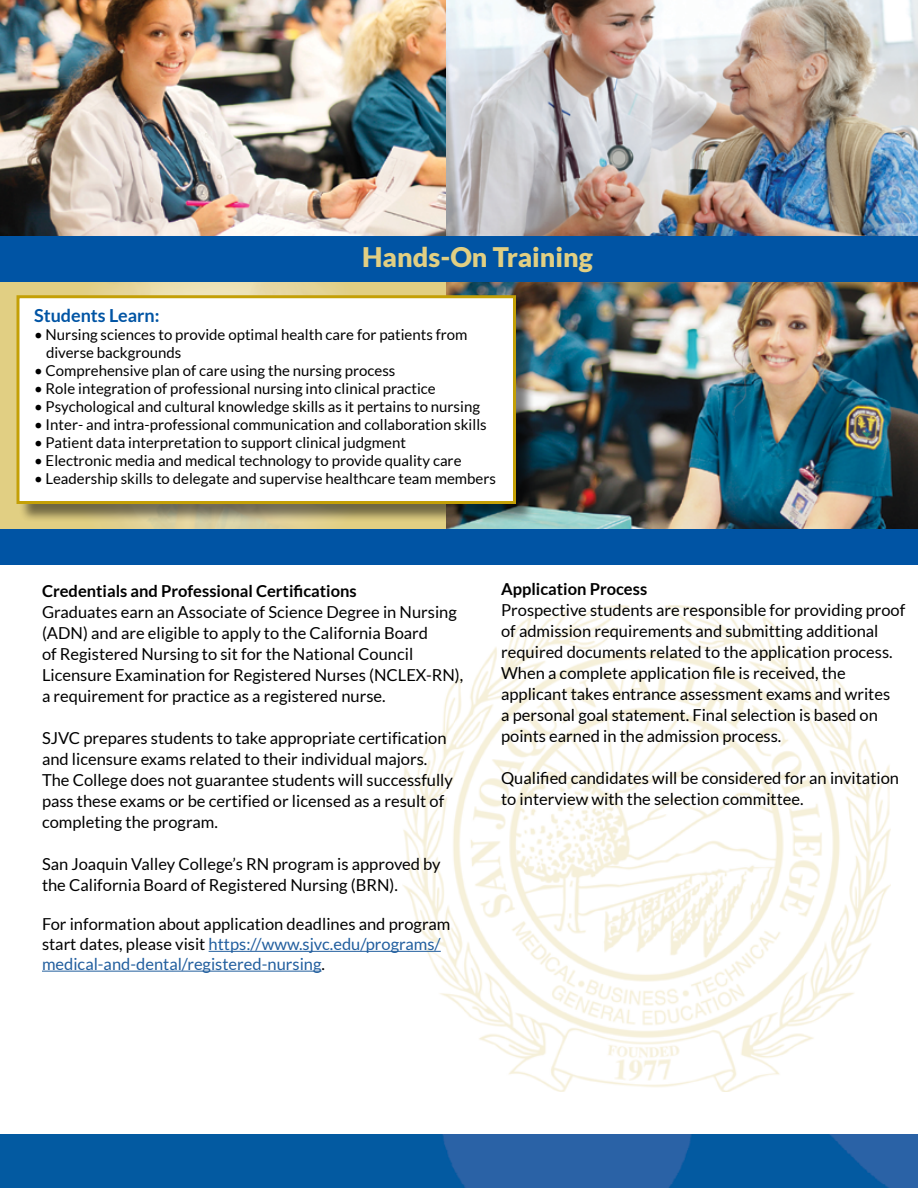
<style>
.page{position:relative;width:918px;height:1188px;background:#fff}
.page>*{position:absolute;margin:0;border:0;box-sizing:border-box;transform-origin:0 0}
.t1{font:900 27px "Lato";color:#e1cf83}
.t2{font:700 18px "Lato";color:#0054a4}
.t3{font:16.5px/21px "Lato";color:#000}
.t4{font:700 16.5px "Lato";color:#000}
.t5{font:15px/18px "Lato";color:#000}
.s1{color:#215e9e}
</style>
<div class="page">
<img style="left:447px;top:0;width:471px;height:237px">
<svg style="left:0;top:282px;width:447px;height:247px;background:#e2d18d"></svg>
<div style="left:0;top:529px;width:918px;height:36px;background:#0054a4"></div>
<img style="left:0;top:1134px;width:918px;height:54px">
<img style="left:403px;top:605px;width:488px;height:486px">
<hr style="left:209px;top:951px;width:232px;height:1px;background:#215e9e">
<hr style="left:42px;top:971px;width:280px;height:1px;background:#215e9e">
<img style="left:0;top:0;width:446px;height:237px">
<img style="left:447px;top:282px;width:471px;height:247px">
<div style="left:19px;top:297px;width:516px;height:226px;background:#000;opacity:.5"></div>
<div style="left:17px;top:295px;width:499px;height:209px;background:#fff;border:3px solid #c4a006"></div>
<div style="left:0;top:237px;width:918px;height:45px;background:#0054a4"></div>
<p class="t1" style="left:362px;top:241px;width:232px">Hands-On Training</p>
<p class="t2" style="left:34px;top:305px;width:127px">Students Learn:</p>
<p class="t5" style="left:46px;top:326px;width:423px;text-indent:-12px">• Nursing sciences to provide optimal health care for patients from diverse backgrounds</p>
<p class="t5" style="left:34px;top:362px;width:363px">• Comprehensive plan of care using the nursing process</p>
<p class="t5" style="left:34px;top:380px;width:403px">• Role integration of professional nursing into clinical practice</p>
<p class="t5" style="left:34px;top:398px;width:447px">• Psychological and cultural knowledge skills as it pertains to nursing</p>
<p class="t5" style="left:34px;top:416px;width:454px">• Inter- and intra-professional communication and collaboration skills</p>
<p class="t5" style="left:34px;top:434px;width:373px">• Patient data interpretation to support clinical judgment</p>
<p class="t5" style="left:34px;top:452px;width:429px">• Electronic media and medical technology to provide quality care</p>
<p class="t5" style="left:34px;top:470px;width:463px">• Leadership skills to delegate and supervise healthcare team members</p>
<p class="t4" style="left:42px;top:581px;width:316px">Credentials and Professional Certifications</p>
<p class="t3" style="left:42px;top:601px;width:423px">Graduates earn an Associate of Science Degree in Nursing (ADN) and are eligible to apply to the California Board<br>of Registered Nursing to sit for the National Council Licensure Examination for Registered Nurses (NCLEX-RN), a requirement for practice as a registered nurse.</p>
<p class="t3" style="left:42px;top:727px;width:412px">SJVC prepares students to take appropriate certification and licensure exams related to their individual majors.<br>The College does not guarantee students will successfully pass these exams or be certified or licensed as a result of completing the program.</p>
<p class="t3" style="left:42px;top:853px;width:400px">San Joaquin Valley College’s RN program is approved by the California Board of Registered Nursing (BRN).</p>
<p class="t3" style="left:42px;top:914px;width:410px;line-height:19.8px">For information about application deadlines and program start dates, please visit <span class="s1">https://www.sjvc.edu/programs/ medical-and-dental/registered-nursing</span>.</p>
<p class="t4" style="left:501px;top:580px;width:148px">Application Process</p>
<p class="t3" style="left:501px;top:600px;width:406px">Prospective students are responsible for providing proof of admission requirements and submitting additional required documents related to the application process.<br>When a complete application file is received, the applicant takes entrance assessment exams and writes<br>a personal goal statement. Final selection is based on points earned in the admission process.</p>
<p class="t3" style="left:501px;top:768px;width:399px">Qualified candidates will be considered for an invitation to interview with the selection committee.</p>
</div>
